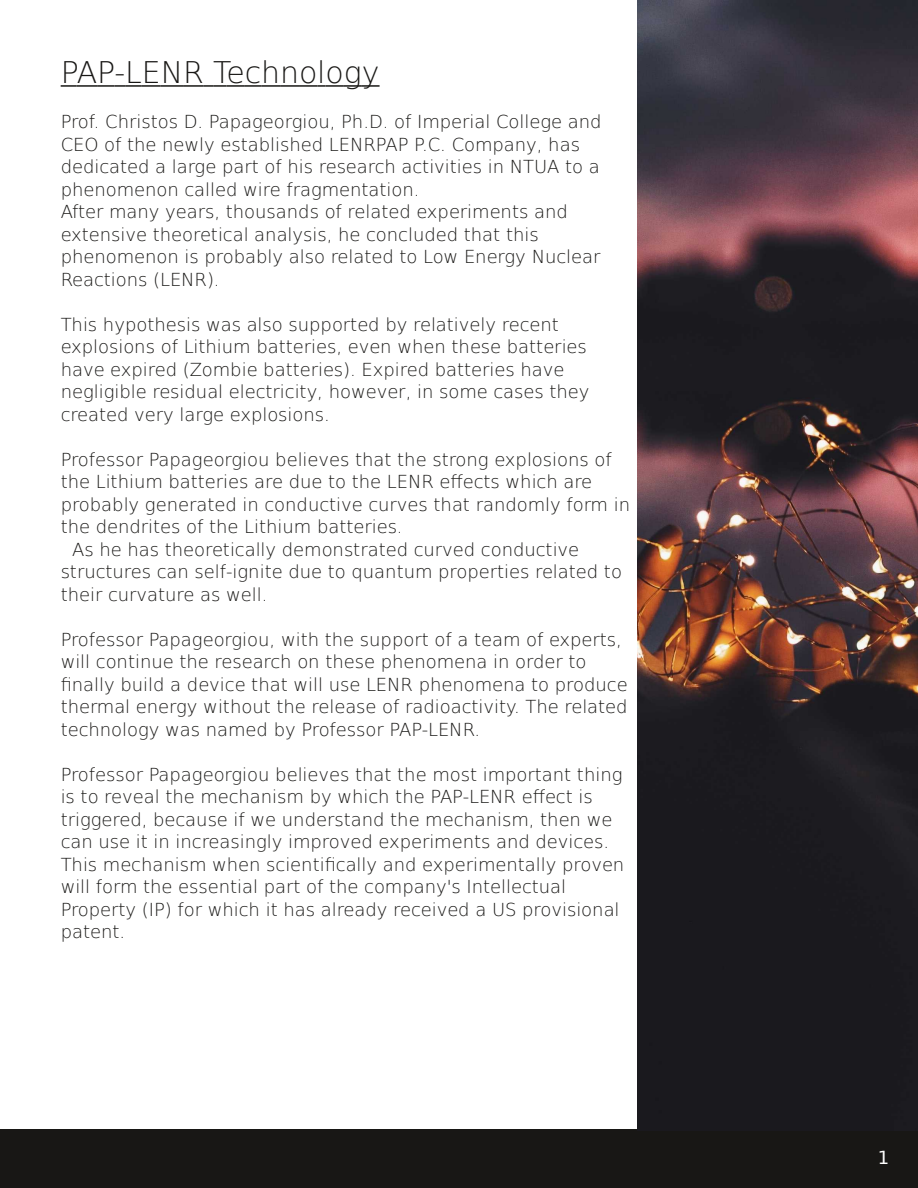
<style>
.page{position:relative;width:918px;height:1188px;background:#fff}
.page>*{position:absolute;margin:0;border:0;box-sizing:border-box;transform-origin:0 0}
.t1{font:200 30px "DejaVu Sans";color:#181715}
.t2{font:200 18px/22.5px "DejaVu Sans";letter-spacing:-.005em;color:#181715}
.t3{font:18px "DejaVu Sans";color:#fff}
</style>
<div class="page">
<div style="left:0;top:1129px;width:916px;height:59px;background:#181715"></div>
<svg style="left:61px;top:85px;width:16px;height:2px"></svg>
<hr style="left:77px;top:85px;width:20px;height:2px;background:#181715">
<svg style="left:97px;top:85px;width:64px;height:2px"></svg>
<hr style="left:161px;top:85px;width:22px;height:2px;background:#181715">
<hr style="left:183px;top:85px;width:21px;height:2px;background:#181715">
<svg style="left:204px;top:85px;width:176px;height:2px"></svg>
<img style="left:638px;top:1px;width:280px;height:1129px">
<h1 class="t1" style="left:61px;top:56px;width:320px">PAP-LENR Technology</h1>
<p class="t2" style="left:61px;top:111px;width:542px">Prof. Christos D. Papageorgiou, Ph.D. of Imperial College and CEO of the newly established LENRPAP P.C. Company, has dedicated a large part of his research activities in NTUA to a phenomenon called wire fragmentation.<br>After many years, thousands of related experiments and extensive theoretical analysis, he concluded that this phenomenon is probably also related to Low Energy Nuclear Reactions (LENR).</p>
<p class="t2" style="left:61px;top:313px;width:530px">This hypothesis was also supported by relatively recent explosions of Lithium batteries, even when these batteries have expired (Zombie batteries). Expired batteries have negligible residual electricity, however, in some cases they created very large explosions.</p>
<p class="t2" style="left:61px;top:448px;width:553px">Professor Papageorgiou believes that the strong explosions of</p>
<p class="t2" style="left:61px;top:471px;width:533px">the Lithium batteries are due to the LENR effects which are</p>
<p class="t2" style="left:61px;top:493px;width:571px">probably generated in conductive curves that randomly form in</p>
<p class="t2" style="left:61px;top:516px;width:344px">the dendrites of the Lithium batteries.</p>
<p class="t2" style="left:72px;top:538px;width:509px">As he has theoretically demonstrated curved conductive</p>
<p class="t2" style="left:61px;top:561px;width:563px">structures can self-ignite due to quantum properties related to</p>
<p class="t2" style="left:61px;top:583px;width:208px">their curvature as well.</p>
<p class="t2" style="left:61px;top:628px;width:569px">Professor Papageorgiou, with the support of a team of experts, will continue the research on these phenomena in order to finally build a device that will use LENR phenomena to produce thermal energy without the release of radioactivity. The related technology was named by Professor PAP-LENR.</p>
<p class="t2" style="left:61px;top:763px;width:565px">Professor Papageorgiou believes that the most important thing is to reveal the mechanism by which the PAP-LENR effect is triggered, because if we understand the mechanism, then we can use it in increasingly improved experiments and devices.<br>This mechanism when scientifically and experimentally proven will form the essential part of the company's Intellectual Property (IP) for which it has already received a US provisional patent.</p>
<p class="t3" style="left:878px;top:1147px;width:13px">1</p>
</div>
